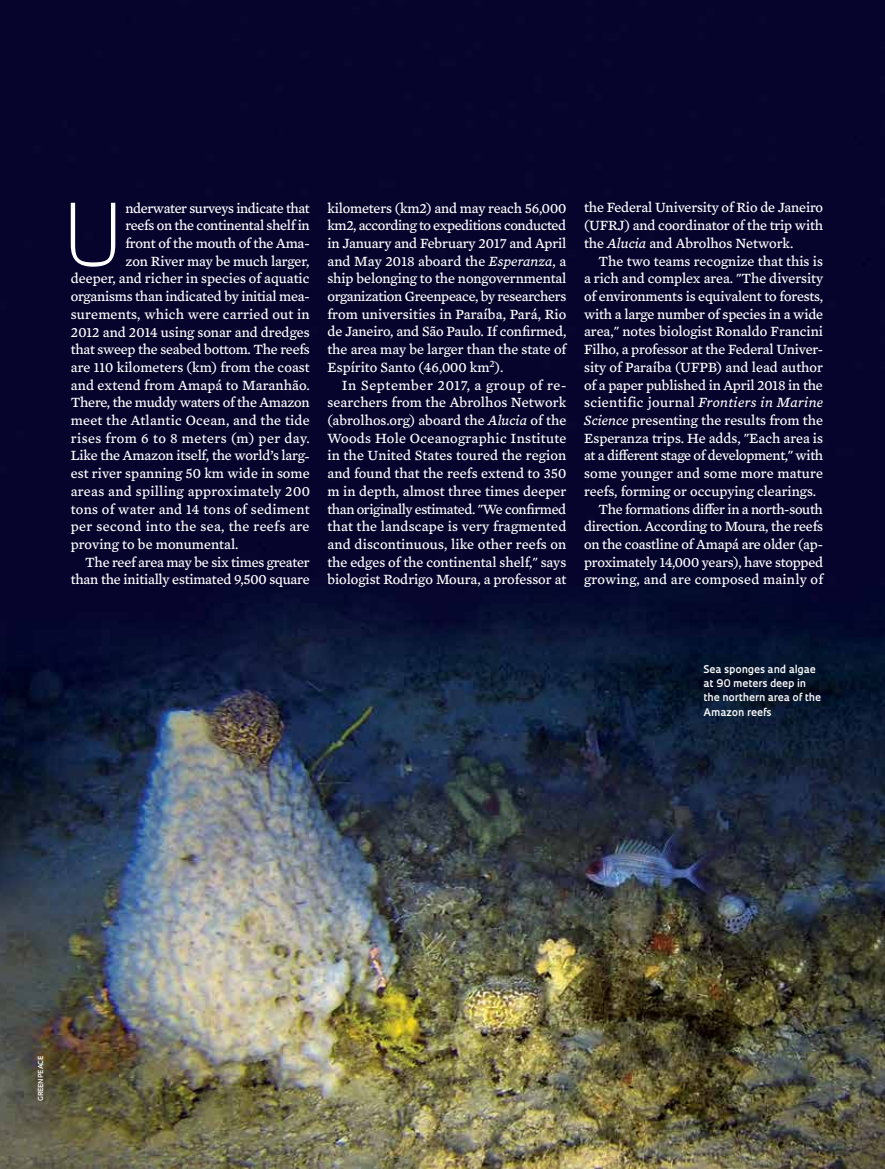
<style>
.page{position:relative;width:885px;height:1169px;background:#fff}
.page>*{position:absolute;margin:0;border:0;box-sizing:border-box;transform-origin:0 0}
.t1{font:300 83.55px "Oculum";color:#fff}
.t2{font:14.4px/17.7px "Mercury Text G4";letter-spacing:-.005em;color:#fff;text-align:justify}
.t3{font:14.4px "Mercury Text G4";letter-spacing:.015em;color:#fff}
.t4{font:14.4px "Mercury Text G4";letter-spacing:.025em;color:#fff}
.t5{font:14.4px "Mercury Text G4";letter-spacing:-.025em;color:#fff}
.t6{font:14.4px "Mercury Text G4";letter-spacing:.02em;color:#fff}
.t7{font:14.4px "Mercury Text G4";letter-spacing:.03em;color:#fff}
.t8{font:600 10.35px/14.1px "Oculum";color:#fff}
.t9{font:600 6.75px "Oculum";letter-spacing:.015em;color:#fff}
.s1{font-style:italic}
</style>
<div class="page">
<img style="left:0;top:0;width:885px;height:1168px">
<svg style="left:803px;top:1126px;width:7px;height:7px"></svg>
<h1 class="t1" style="left:63px;top:177px;width:63px">U</h1>
<p class="t5" style="left:125px;top:197px;width:186px">nderwater surveys indicate that</p>
<p class="t2" style="left:125px;top:216px;width:186px">reefs on the continental shelf in</p>
<p class="t2" style="left:125px;top:233px;width:186px">front of the mouth of the Ama-</p>
<p class="t2" style="left:125px;top:251px;width:186px">zon River may be much larger,</p>
<p class="t2" style="left:71px;top:269px;width:240px">deeper, and richer in species of aquatic</p>
<p class="t2" style="left:71px;top:287px;width:240px">organisms than indicated by initial mea-</p>
<p class="t3" style="left:71px;top:303px;width:240px">surements, which were carried out in</p>
<p class="t2" style="left:71px;top:322px;width:240px">2012 and 2014 using sonar and dredges</p>
<p class="t2" style="left:71px;top:340px;width:241px">that sweep the seabed bottom. The reefs</p>
<p class="t2" style="left:71px;top:357px;width:240px">are 110 kilometers (km) from the coast</p>
<p class="t2" style="left:71px;top:375px;width:240px">and extend from Amapá to Maranhão.</p>
<p class="t2" style="left:71px;top:393px;width:240px">There, the muddy waters of the Amazon</p>
<p class="t6" style="left:71px;top:410px;width:241px">meet the Atlantic Ocean, and the tide</p>
<p class="t7" style="left:71px;top:427px;width:241px">rises from 6 to 8 meters (m) per day.</p>
<p class="t2" style="left:71px;top:446px;width:240px">Like the Amazon itself, the world’s larg-</p>
<p class="t2" style="left:71px;top:464px;width:240px">est river spanning 50 km wide in some</p>
<p class="t6" style="left:71px;top:480px;width:241px">areas and spilling approximately 200</p>
<p class="t3" style="left:71px;top:498px;width:240px">tons of water and 14 tons of sediment</p>
<p class="t4" style="left:71px;top:516px;width:240px">per second into the sea, the reefs are</p>
<p class="t2" style="left:71px;top:534px;width:169px">proving to be monumental.</p>
<p class="t2" style="left:85px;top:552px;width:226px">The reef area may be six times greater</p>
<p class="t2" style="left:71px;top:570px;width:240px">than the initially estimated 9,500 square</p>
<p class="t2" style="left:327px;top:198px;width:241px">kilometers (km2) and may reach 56,000 km2, according to expeditions conducted in January and February 2017 and April and May 2018 aboard the <span class="s1">Esperanza</span>, a ship belonging to the nongovernmental organization Greenpeace, by researchers from universities in Paraíba, Pará, Rio de Janeiro, and São Paulo. If confirmed, the area may be larger than the state of Espírito Santo (46,000 km<sup>2</sup>).</p>
<p class="t2" style="left:327px;top:375px;width:241px;text-indent:14px">In September 2017, a group of re&shy;searchers from the Abrolhos Network (abrolhos.org) aboard the <span class="s1">Alucia</span> of the Woods Hole Oceanographic Institute in the United States toured the region and found that the reefs extend to 350 m in depth, almost three times deeper than originally estimated. "We confirmed that the landscape is very fragmented and discontinuous, like other reefs on the edges of the continental shelf," says biologist Rodrigo Moura, a professor at</p>
<p class="t2" style="left:584px;top:198px;width:241px">the Federal University of Rio de Janeiro (UFRJ) and coordinator of the trip with the <span class="s1">Alucia</span> and Abrolhos Network.</p>
<p class="t2" style="left:599px;top:251px;width:226px">The two teams recognize that this is</p>
<p class="t2" style="left:584px;top:269px;width:241px">a rich and complex area. "The diversity</p>
<p class="t2" style="left:584px;top:286px;width:241px">of environments is equivalent to forests,</p>
<p class="t2" style="left:584px;top:304px;width:241px">with a large number of species in a wide</p>
<p class="t2" style="left:584px;top:322px;width:240px">area," notes biologist Ronaldo Francini</p>
<p class="t2" style="left:584px;top:340px;width:240px">Filho, a professor at the Federal Univer-</p>
<p class="t2" style="left:584px;top:357px;width:240px">sity of Paraíba (UFPB) and lead author</p>
<p class="t2" style="left:584px;top:375px;width:240px">of a paper published in April 2018 in the</p>
<p class="t4" style="left:584px;top:392px;width:241px">scientific journal <span class="s1">Frontiers in Marine</span></p>
<p class="t2" style="left:584px;top:410px;width:240px"><span class="s1">Science</span> presenting the results from the</p>
<p class="t2" style="left:584px;top:428px;width:240px">Esperanza trips. He adds, "Each area is</p>
<p class="t5" style="left:584px;top:445px;width:241px">at a different stage of development," with</p>
<p class="t3" style="left:584px;top:463px;width:240px">some younger and some more mature</p>
<p class="t2" style="left:584px;top:481px;width:234px">reefs, forming or occupying clearings.</p>
<p class="t2" style="left:598px;top:499px;width:226px">The formations differ in a north-south</p>
<p class="t2" style="left:584px;top:517px;width:241px">direction. According to Moura, the reefs</p>
<p class="t2" style="left:584px;top:534px;width:240px">on the coastline of Amapá are older (ap-</p>
<p class="t2" style="left:584px;top:552px;width:241px">proximately 14,000 years), have stopped</p>
<p class="t3" style="left:584px;top:569px;width:241px">growing, and are composed mainly of</p>
<p class="t8" style="left:704px;top:661px;width:119px">Sea sponges and algae at 90 meters deep in the northern area of the<br>Amazon reefs</p>
<p class="t9" style="left:36px;top:1101px;width:47px;rotate:-90deg">GREENPEACE</p>
</div>
